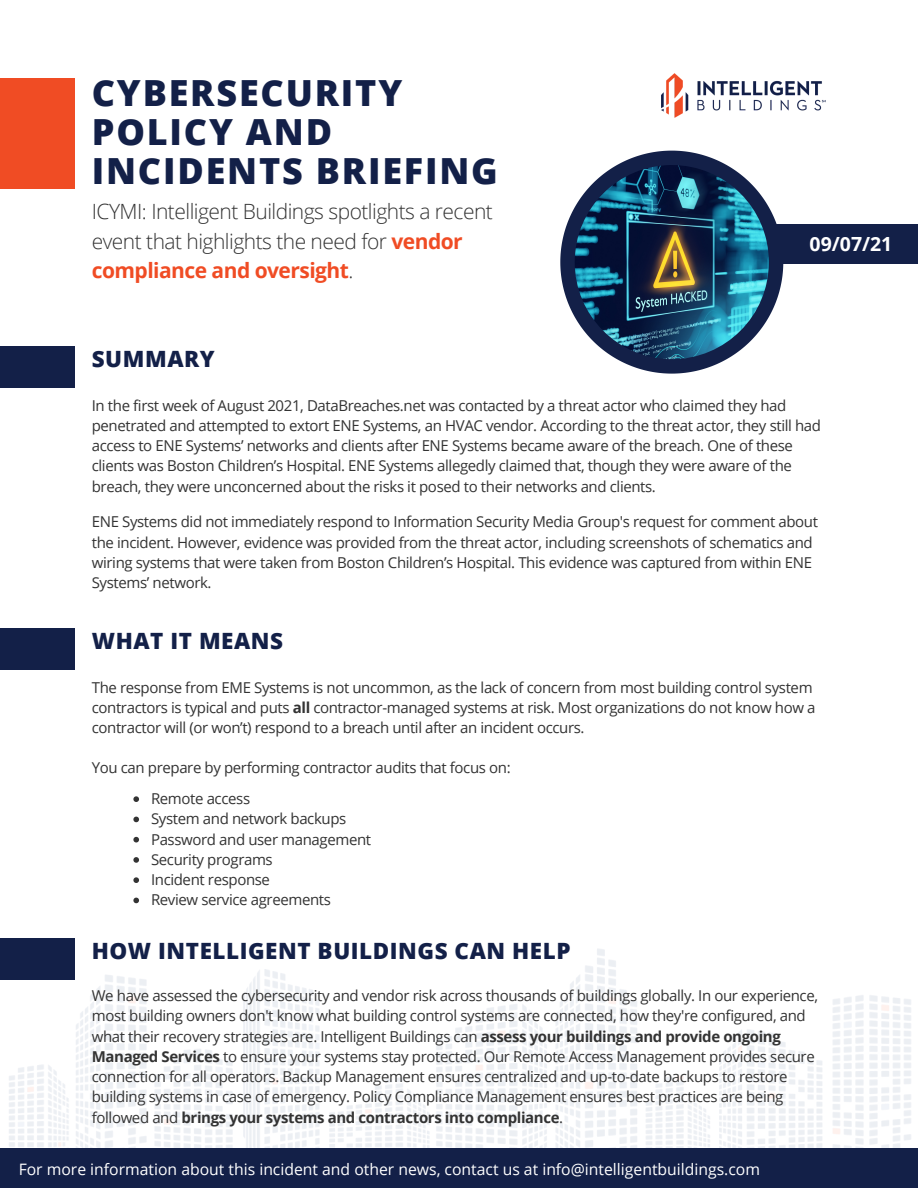
<style>
.page{position:relative;width:918px;height:1188px;background:#fff}
.page>*{position:absolute;margin:0;border:0;box-sizing:border-box;transform-origin:0 0}
.t1{font:800 36px/39.3px "Open Sans";letter-spacing:.05em;color:#132048}
.t2{font:800 22.5px "Open Sans";letter-spacing:.025em;color:#132048}
.t3{font:300 21px/29.2px "Open Sans";letter-spacing:-.025em;color:#333}
.t4{font:700 19.5px "Open Sans";color:#fff}
.t5{font:15.75px "Open Sans";color:#fff}
.t6{font:15px/20.2px "Open Sans";letter-spacing:-.025em;color:#333}
.s1{font-weight:700;color:#f04c24}
.s2{font-weight:700}
</style>
<div class="page">
<img style="left:0;top:945px;width:918px;height:204px">
<div style="left:0;top:1149px;width:918px;height:39px;background:#132048"></div>
<div style="left:0;top:346px;width:74px;height:42px;background:#132048"></div>
<div style="left:0;top:78px;width:74px;height:111px;background:#f04c24"></div>
<div style="left:768px;top:224px;width:150px;height:39px;background:#132048"></div>
<div style="left:0;top:628px;width:74px;height:41px;background:#132048"></div>
<svg style="left:133px;top:796px;width:6px;height:6px"></svg>
<svg style="left:133px;top:817px;width:6px;height:5px"></svg>
<svg style="left:133px;top:837px;width:6px;height:5px"></svg>
<svg style="left:133px;top:857px;width:6px;height:6px"></svg>
<svg style="left:133px;top:877px;width:6px;height:6px"></svg>
<svg style="left:133px;top:898px;width:6px;height:5px"></svg>
<svg style="left:560px;top:151px;width:223px;height:223px"></svg>
<img style="left:575px;top:165px;width:194px;height:194px;border-radius:50%">
<img style="left:661px;top:74px;width:165px;height:44px">
<div style="left:0;top:938px;width:74px;height:42px;background:#132048"></div>
<p class="t1" style="left:92px;top:72px;width:408px">CYBERSECURITY<br>POLICY AND<br>INCIDENTS BRIEFING</p>
<p class="t3" style="left:92px;top:197px;width:403px">ICYMI: Intelligent Buildings spotlights a recent event that highlights the need for <span class="s1">vendor compliance and oversight</span>.</p>
<p class="t4" style="left:810px;top:231px;width:84px">09/07/21</p>
<p class="t2" style="left:92px;top:343px;width:125px">SUMMARY</p>
<p class="t6" style="left:92px;top:395px;width:731px">In the first week of August 2021, DataBreaches.net was contacted by a threat actor who claimed they had penetrated and attempted to extort ENE Systems, an HVAC vendor. According to the threat actor, they still had access to ENE Systems’ networks and clients after ENE Systems became aware of the breach. One of these clients was Boston Children’s Hospital. ENE Systems allegedly claimed that, though they were aware of the breach, they were unconcerned about the risks it posed to their networks and clients.</p>
<p class="t6" style="left:92px;top:511px;width:728px">ENE Systems did not immediately respond to Information Security Media Group's request for comment about the incident. However, evidence was provided from the threat actor, including screenshots of schematics and wiring systems that were taken from Boston Children’s Hospital. This evidence was captured from within ENE Systems’ network.</p>
<p class="t2" style="left:92px;top:625px;width:193px">WHAT IT MEANS</p>
<p class="t6" style="left:92px;top:677px;width:725px">The response from EME Systems is not uncommon, as the lack of concern from most building control system contractors is typical and puts <span class="s2">all</span> contractor-managed systems at risk. Most organizations do not know how a contractor will (or won’t) respond to a breach until after an incident occurs.</p>
<p class="t6" style="left:92px;top:757px;width:420px">You can prepare by performing contractor audits that focus on:</p>
<p class="t6" style="left:151px;top:788px;width:101px">Remote access</p>
<p class="t6" style="left:151px;top:809px;width:197px">System and network backups</p>
<p class="t6" style="left:151px;top:829px;width:222px">Password and user management</p>
<p class="t6" style="left:151px;top:849px;width:123px">Security programs</p>
<p class="t6" style="left:151px;top:869px;width:121px">Incident response</p>
<p class="t6" style="left:151px;top:890px;width:181px">Review service agreements</p>
<p class="t2" style="left:92px;top:935px;width:480px">HOW INTELLIGENT BUILDINGS CAN HELP</p>
<p class="t6" style="left:92px;top:985px;width:728px">We have assessed the cybersecurity and vendor risk across thousands of buildings globally. In our experience, most building owners don't know what building control systems are connected, how they're configured, and what their recovery strategies are. Intelligent Buildings can <span class="s2">assess your buildings and provide ongoing Managed Services</span> to ensure your systems stay protected. Our Remote Access Management provides secure connection for all operators. Backup Management ensures centralized and up-to-date backups to restore building systems in case of emergency. Policy Compliance Management ensures best practices are being followed and <span class="s2">brings your systems and contractors into compliance</span>.</p>
<p class="t5" style="left:19px;top:1158px;width:743px">For more information about this incident and other news, contact us at info@intelligentbuildings.com</p>
</div>
